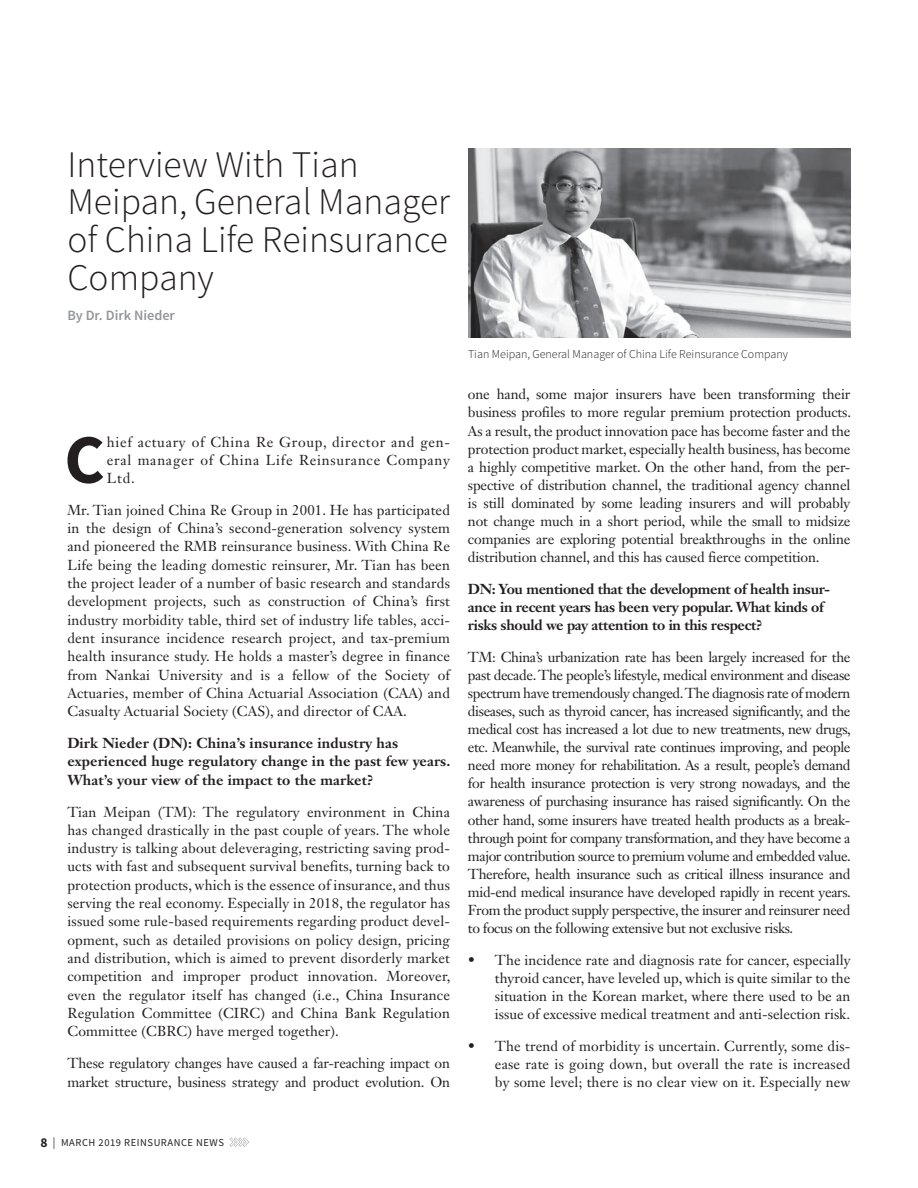
<style>
.page{position:relative;width:918px;height:1188px;background:#fff}
.page>*{position:absolute;margin:0;border:0;box-sizing:border-box;transform-origin:0 0}
.t1{font:700 69.45px "Source Sans Pro";color:#231f20}
.t2{font:300 37.5px/37.8px "Source Sans Pro";color:#231f20}
.t3{font:14.25px/18.1px "Janson Text LT Std";color:#231f20;text-align:justify}
.t4{font:700 14.25px/18.1px "Janson Text LT Std";letter-spacing:-.02em;color:#231f20}
.t5{font:700 14.25px/18.3px "Janson Text LT Std";letter-spacing:.01em;color:#231f20}
.t6{font:600 14.25px "Source Sans Pro";color:#939598}
.t7{font:300 12px "Source Sans Pro";color:#231f20}
.t8{font:10.5px "Source Sans Pro";letter-spacing:.05em;color:#231f20}
.s1{font-weight:700;font-size:13.5px}
.s2{font-size:11.7px}
</style>
<div class="page">
<svg style="left:230px;top:1138px;width:19px;height:9px"></svg>
<img style="left:468px;top:148px;width:382px;height:190px">
<h2 class="t2" style="left:68px;top:145px;width:384px">Interview With Tian<br>Meipan, General Manager of China Life Reinsurance<br>Company</h2>
<p class="t6" style="left:68px;top:307px;width:109px">By Dr. Dirk Nieder</p>
<h1 class="t1" style="left:64px;top:415px;width:42px">C</h1>
<p class="t3" style="left:107px;top:433px;width:345px">hief actuary of China Re Group, director and gen&shy;eral manager of China Life Reinsurance Company Ltd.</p>
<p class="t3" style="left:67px;top:500px;width:384px">Mr. Tian joined China Re Group in 2001. He has participated in the design of China’s second-generation solvency system and pioneered the RMB reinsurance business. With China Re Life being the leading domestic reinsurer, Mr. Tian has been the project leader of a number of basic research and standards development projects, such as construction of China’s first industry morbidity table, third set of industry life tables, acci&shy;dent insurance incidence research project, and tax-premium health insurance study. He holds a master’s degree in finance from Nankai University and is a fellow of the Society of Actuaries, member of China Actuarial Association (CAA) and Casualty Actuarial Society (CAS), and director of CAA.</p>
<p class="t5" style="left:67px;top:734px;width:384px">Dirk Nieder (DN): China’s insurance industry has experienced huge regulatory change in the past few years.<br>What’s your view of the impact to the market?</p>
<p class="t3" style="left:67px;top:802px;width:385px">Tian Meipan (TM): The regulatory environment in China has changed drastically in the past couple of years. The whole industry is talking about deleveraging, restricting saving prod&shy;ucts with fast and subsequent survival benefits, turning back to protection products, which is the essence of insurance, and thus serving the real economy. Especially in 2018, the regulator has issued some rule-based requirements regarding product devel&shy;opment, such as detailed provisions on policy design, pricing and distribution, which is aimed to prevent disorderly market competition and improper product innovation. Moreover, even the regulator itself has changed (i.e., China Insurance Regulation Committee (CIRC) and China Bank Regulation Committee (CBRC) have merged together).</p>
<p class="t3" style="left:67px;top:1054px;width:384px">These regulatory changes have caused a far-reaching impact on market structure, business strategy and product evolution. On</p>
<p class="t7" style="left:468px;top:347px;width:322px">Tian Meipan, General Manager of China Life Reinsurance Company</p>
<p class="t3" style="left:468px;top:385px;width:385px">one hand, some major insurers have been transforming their business profiles to more regular premium protection products.<br>As a result, the product innovation pace has become faster and the protection product market, especially health business, has become a highly competitive market. On the other hand, from the per&shy;spective of distribution channel, the traditional agency channel is still dominated by some leading insurers and will probably not change much in a short period, while the small to midsize companies are exploring potential breakthroughs in the online distribution channel, and this has caused fierce competition.</p>
<p class="t4" style="left:468px;top:580px;width:364px">DN: You mentioned that the development of health insur&shy;ance in recent years has been very popular. What kinds of risks should we pay attention to in this respect?</p>
<p class="t3" style="left:468px;top:648px;width:385px">TM: China’s urbanization rate has been largely increased for the past decade. The people’s lifestyle, medical environment and disease spectrum have tremendously changed. The diagnosis rate of modern diseases, such as thyroid cancer, has increased significantly, and the medical cost has increased a lot due to new treatments, new drugs, etc. Meanwhile, the survival rate continues improving, and people need more money for rehabilitation. As a result, people’s demand for health insurance protection is very strong nowadays, and the awareness of purchasing insurance has raised significantly. On the other hand, some insurers have treated health products as a break&shy;through point for company transformation, and they have become a major contribution source to premium volume and embedded value.<br>Therefore, health insurance such as critical illness insurance and mid-end medical insurance have developed rapidly in recent years.<br>From the product supply perspective, the insurer and reinsurer need to focus on the following extensive but not exclusive risks.</p>
<p class="t3" style="left:495px;top:951px;width:357px;text-indent:-27px">• The incidence rate and diagnosis rate for cancer, especially thyroid cancer, have leveled up, which is quite similar to the situation in the Korean market, where there used to be an issue of excessive medical treatment and anti-selection risk.</p>
<p class="t3" style="left:495px;top:1036px;width:357px;text-indent:-27px">• The trend of morbidity is uncertain. Currently, some dis&shy;ease rate is going down, but overall the rate is increased by some level; there is no clear view on it. Especially new</p>
<p class="t8" style="left:40px;top:1136px;width:185px"><span class="s1">8</span> <span class="s2">|</span> MARCH 2019 REINSURANCE NEWS</p>
</div>
